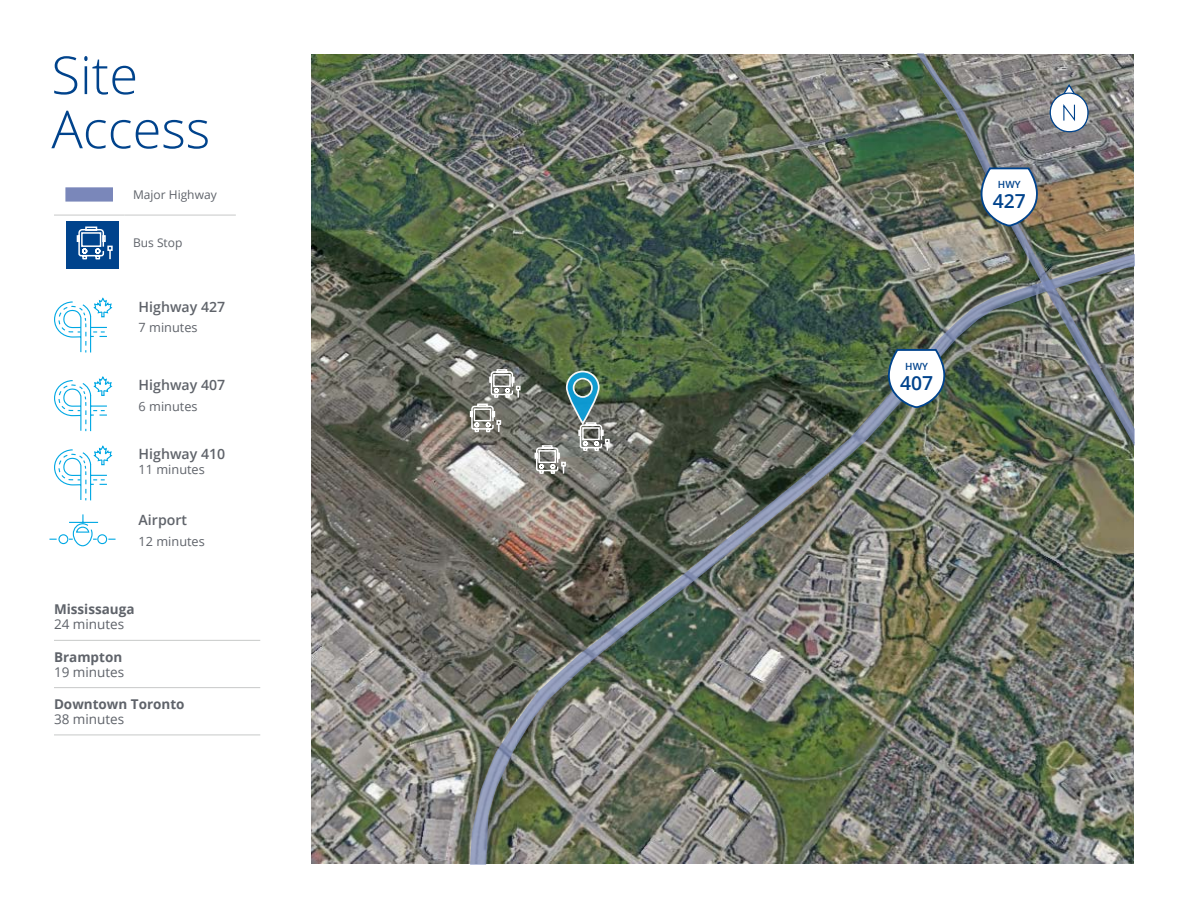
<style>
.page{position:relative;width:1188px;height:918px;background:#fff}
.page>*{position:absolute;margin:0;border:0;box-sizing:border-box;transform-origin:0 0}
.t1{font:300 52.35px/54.2px "Open Sans";color:#00438c}
.t2{font:600 19.35px "Open Sans";color:#00438c}
.t3{font:600 14.1px "Open Sans";color:#5f636a}
.t4{font:700 13.5px "Open Sans";color:#5f636a}
.t5{font:13.5px "Open Sans";color:#5f636a}
.t6{font:12.75px "Open Sans";color:#5f636a}
.t7{font:12px "Open Sans";color:#5f636a}
.t8{font:600 9.9px "Open Sans";color:#00438c}
</style>
<div class="page">
<img style="left:311px;top:54px;width:604px;height:810px">
<svg style="left:54px;top:297px;width:59px;height:56px"></svg>
<svg style="left:54px;top:376px;width:59px;height:56px"></svg>
<svg style="left:54px;top:445px;width:59px;height:56px"></svg>
<svg style="left:49px;top:514px;width:67px;height:33px"></svg>
<hr style="left:54px;top:640px;width:206px;height:1px;background:#c7c9c8">
<hr style="left:54px;top:687px;width:206px;height:1px;background:#c7c9c8">
<hr style="left:54px;top:735px;width:206px;height:1px;background:#c7c9c8">
<img style="left:469px;top:253px;width:666px;height:612px">
<img style="left:915px;top:53px;width:220px;height:392px">
<svg style="left:54px;top:187px;width:182px;height:82px"></svg>
<svg style="left:887px;top:347px;width:59px;height:62px"></svg>
<svg style="left:980px;top:166px;width:59px;height:61px"></svg>
<h1 class="t1" style="left:51px;top:47px;width:160px">Site<br>Access</h1>
<p class="t7" style="left:133px;top:186px;width:85px">Major Highway</p>
<p class="t7" style="left:133px;top:234px;width:51px">Bus Stop</p>
<p class="t3" style="left:139px;top:297px;width:88px">Highway 427</p>
<p class="t6" style="left:139px;top:319px;width:60px">7 minutes</p>
<p class="t3" style="left:139px;top:375px;width:88px">Highway 407</p>
<p class="t6" style="left:139px;top:397px;width:60px">6 minutes</p>
<p class="t3" style="left:139px;top:445px;width:88px">Highway 410</p>
<p class="t6" style="left:139px;top:460px;width:68px">11 minutes</p>
<p class="t3" style="left:139px;top:510px;width:50px">Airport</p>
<p class="t6" style="left:139px;top:532px;width:68px">12 minutes</p>
<p class="t4" style="left:54px;top:600px;width:82px">Mississauga</p>
<p class="t5" style="left:54px;top:615px;width:72px">24 minutes</p>
<p class="t4" style="left:54px;top:647px;width:70px">Brampton</p>
<p class="t5" style="left:54px;top:663px;width:72px">19 minutes</p>
<p class="t4" style="left:54px;top:695px;width:132px">Downtown Toronto</p>
<p class="t5" style="left:54px;top:710px;width:72px">38 minutes</p>
<p class="t8" style="left:998px;top:178px;width:24px">HWY</p>
<h2 class="t2" style="left:993px;top:188px;width:35px">427</h2>
<p class="t8" style="left:905px;top:360px;width:24px">HWY</p>
<h2 class="t2" style="left:900px;top:369px;width:35px">407</h2>
</div>
